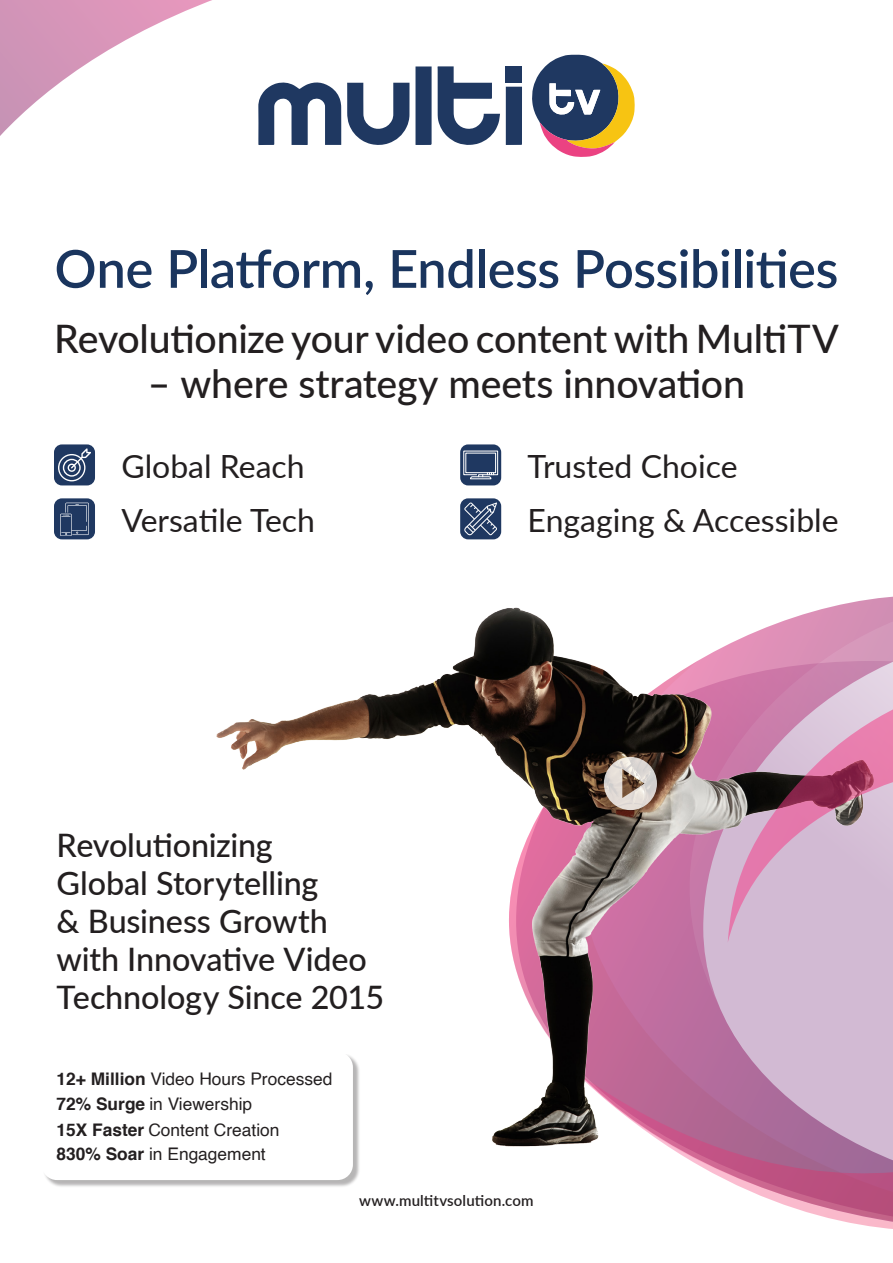
<style>
.page{position:relative;width:893px;height:1263px;background:#fff}
.page>*{position:absolute;margin:0;border:0;box-sizing:border-box;transform-origin:0 0}
._30_32_-_Left{font:600 52.35px "Lato";letter-spacing:-.01em;color:#1a355e}
._30_32_-_Left-2{font:500 39.3px "Lato";letter-spacing:-.005em;color:#231f20}
._30_32_-_Left-3{font:500 32.4px/38.1px "Lato";letter-spacing:-.005em;color:#231f20}
.t1{font:31.95px "Lato";color:#231f20}
.t2{font:17.4px "Helvetica";color:#231f20}
._10_14_-_Left{font:600 15px "Lato";letter-spacing:.01em;color:#231f20}
.s1{font-weight:700}
</style>
<div class="page">
<svg style="left:0;top:0;width:212px;height:136px"></svg>
<svg style="left:719px;top:1176px;width:174px;height:53px"></svg>
<img style="left:216px;top:596px;width:677px;height:580px">
<svg style="left:728px;top:673px;width:165px;height:270px"></svg>
<div style="left:43px;top:1053px;width:317px;height:134px;background:#231f20;opacity:.33"></div>
<div style="left:42px;top:1052px;width:311px;height:128px;background:#fff;border-radius:15px"></div>
<div style="left:54px;top:444px;width:41px;height:41px;background:#1f3861;border-radius:8px"></div>
<svg style="left:58px;top:448px;width:33px;height:33px"></svg>
<div style="left:54px;top:498px;width:41px;height:41px;background:#1f3861;border-radius:8px"></div>
<svg style="left:60px;top:503px;width:29px;height:32px"></svg>
<div style="left:460px;top:498px;width:41px;height:41px;background:#1f3861;border-radius:8px"></div>
<svg style="left:464px;top:502px;width:33px;height:33px"></svg>
<div style="left:460px;top:444px;width:41px;height:41px;background:#1f3861;border-radius:8px"></div>
<svg style="left:463px;top:450px;width:35px;height:30px"></svg>
<div style="left:465px;top:453px;width:31px;height:20px;border:1px solid #fff"></div>
<svg style="left:604px;top:757px;width:53px;height:53px"></svg>
<svg style="left:258px;top:82px;width:83px;height:63px"></svg>
<svg style="left:347px;top:83px;width:62px;height:62px"></svg>
<svg style="left:506px;top:87px;width:16px;height:58px"></svg>
<div style="left:506px;top:66px;width:16px;height:17px;background:#1f3861"></div>
<svg style="left:415px;top:66px;width:85px;height:79px"></svg>
<svg style="left:532px;top:55px;width:103px;height:102px"></svg>
<p class="_30_32_-_Left" style="left:55px;top:231px;width:785px">One Platform, Endless Possibilities</p>
<p class="_30_32_-_Left-2" style="left:54px;top:310px;width:786px">Revolutionize your video content with MultiTV</p>
<p class="_30_32_-_Left-2" style="left:148px;top:356px;width:599px">– where strategy meets innovation</p>
<p class="t1" style="left:121px;top:443px;width:185px">Global Reach</p>
<p class="t1" style="left:121px;top:497px;width:195px">Versatile Tech</p>
<p class="_30_32_-_Left-3" style="left:57px;top:824px;width:329px">Revolutionizing<br>Global Storytelling<br>&amp; Business Growth with Innovative Video<br>Technology Since 2015</p>
<p class="t2" style="left:57px;top:1065px;width:277px"><span class="s1">12+ Million</span> Video Hours Processed</p>
<p class="t2" style="left:57px;top:1091px;width:197px"><span class="s1">72% Surge</span> in Viewership</p>
<p class="t2" style="left:57px;top:1116px;width:224px"><span class="s1">15X Faster</span> Content Creation</p>
<p class="t2" style="left:57px;top:1141px;width:211px"><span class="s1">830% Soar</span> in Engagement</p>
<p class="t1" style="left:528px;top:443px;width:211px">Trusted Choice</p>
<p class="t1" style="left:528px;top:497px;width:313px">Engaging &amp; Accessible</p>
<p class="_10_14_-_Left" style="left:359px;top:1190px;width:176px">www.multitvsolution.com</p>
</div>
